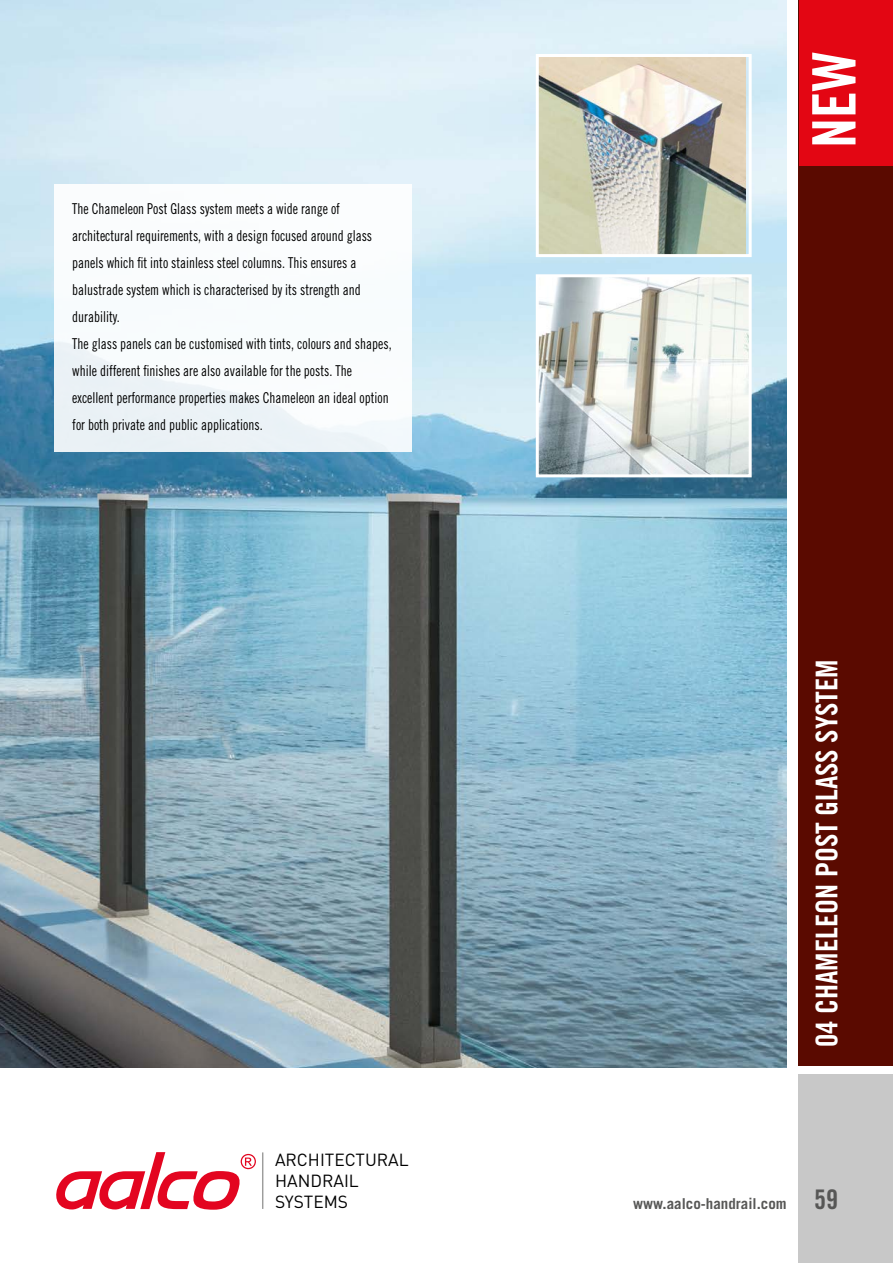
<style>
.page{position:relative;width:893px;height:1263px;background:#fff}
.page>*{position:absolute;margin:0;border:0;box-sizing:border-box;transform-origin:0 0}
.t1{font:60px "Trade Gothic LT Std Bd Cn 20";color:#fff}
.t2{font:30px "Trade Gothic LT Std Bd Cn 20";color:#fff}
.t3{font:27px "Trade Gothic LT Std Bd Cn 20";color:#575756}
.t4{font:17.4px/20.9px "DINOT";color:#000}
.t5{font:15px/27px "Trade Gothic LT Std Cn 18";color:#000;scale:.9 1}
.t6{font:700 15px "Trade Gothic LT Std";color:#575756}
</style>
<div class="page">
<div style="left:799px;top:0;width:94px;height:1066px;background:#5a0a00"></div>
<div style="left:799px;top:1074px;width:94px;height:189px;background:#c8c8c8"></div>
<img style="left:0;top:0;width:787px;height:1067px">
<div style="left:54px;top:184px;width:358px;height:267px;background:linear-gradient(to right,#f3f8fa,#fafdfe)"></div>
<hr style="left:262px;top:1152px;width:1px;height:57px;background:#9d9d9c">
<svg style="left:56px;top:1152px;width:200px;height:58px"></svg>
<img style="left:540px;top:58px;width:205px;height:195px">
<div style="left:536px;top:54px;width:216px;height:203px;border:3px solid #fff"></div>
<img style="left:540px;top:278px;width:208px;height:195px">
<div style="left:536px;top:274px;width:216px;height:203px;border:3px solid #fff"></div>
<div style="left:799px;top:0;width:94px;height:165px;background:#e30613"></div>
<p class="t5" style="left:72px;top:195px;width:356px">The Chameleon Post Glass system meets a wide range of architectural requirements, with a design focused around glass panels which fit into stainless steel columns. This ensures a balustrade system which is characterised by its strength and durability.<br>The glass panels can be customised with tints, colours and shapes, while different finishes are also available for the posts. The excellent performance properties makes Chameleon an ideal option for both private and public applications.</p>
<p class="t4" style="left:275px;top:1149px;width:135px">ARCHITECTURAL<br>HANDRAIL<br>SYSTEMS</p>
<h1 class="t1" style="left:798px;top:148px;width:98px;rotate:-90deg">NEW</h1>
<h2 class="t2" style="left:808px;top:1047px;width:390px;rotate:-90deg">04 CHAMELEON POST GLASS SYSTEM</h2>
<p class="t6" style="left:633px;top:1194px;width:155px">www.aalco-handrail.com</p>
<h3 class="t3" style="left:814px;top:1183px;width:25px">59</h3>
</div>
